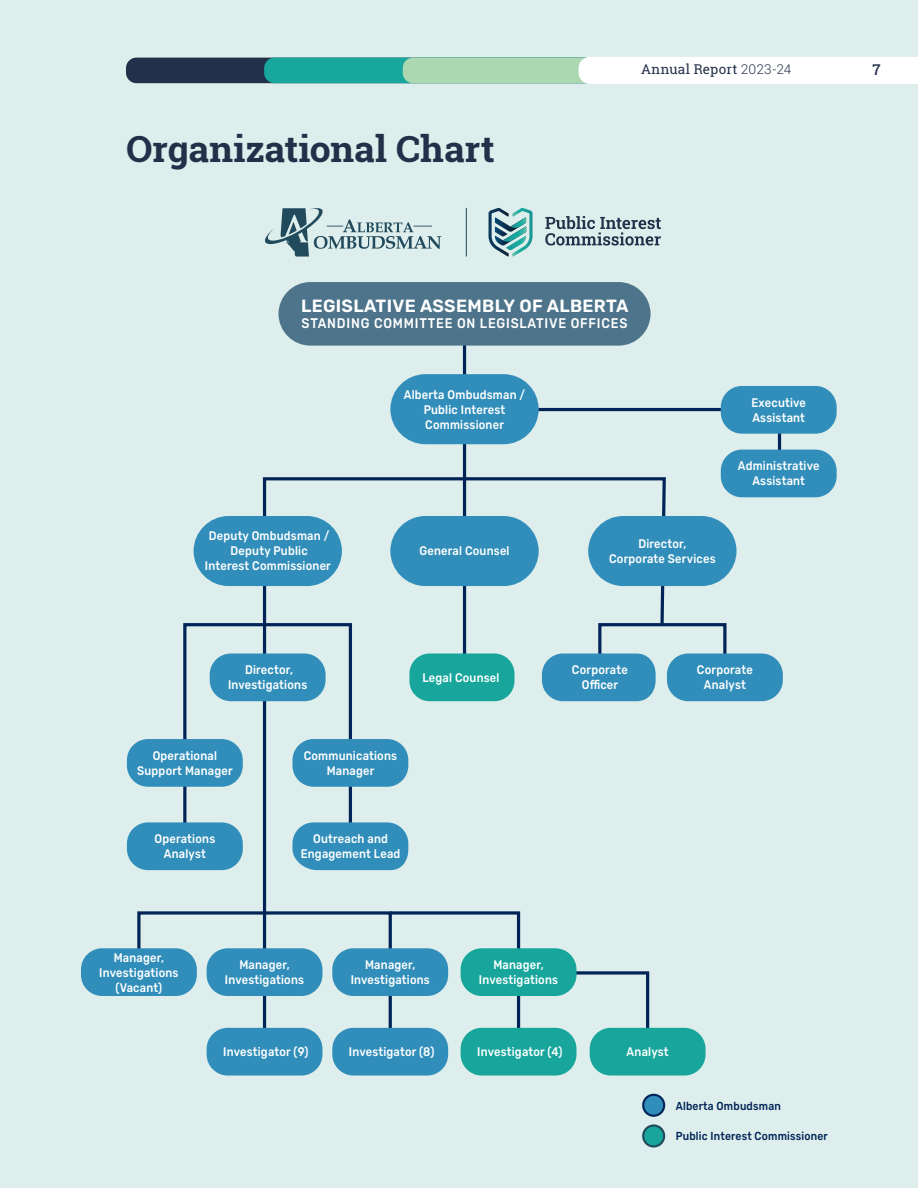
<style>
.page{position:relative;width:918px;height:1188px;background:#deeeec}
.page>*{position:absolute;margin:0;border:0;box-sizing:border-box;transform-origin:0 0}
.t1{font:700 36px "Roboto Slab";color:#233049;scale:1.04 1}
.t2{font:600 17.7px "Rubik";letter-spacing:.02em;color:#fff}
.t3{font:500 15px "Roboto Slab";color:#233049}
.t4{font:500 13.95px "Rubik";letter-spacing:.065em;color:#fff;scale:.9 1}
.t5{font:13.5px "Roboto Slab";letter-spacing:.025em;color:#233049}
.t6{font:500 12.45px/15px "Rubik";letter-spacing:.02em;color:#fff;text-align:center;scale:.89 1}
.t7{font:500 11.55px "Rubik";letter-spacing:.02em;color:#002457;scale:.89 1}
.s1{font-weight:300}
</style>
<div class="page">
<hr style="left:463px;top:329px;width:3px;height:348px;background:#002457">
<div style="left:461px;top:1028px;width:115px;height:48px;background:#18a69c;border-radius:21px"></div>
<div style="left:590px;top:1028px;width:116px;height:48px;background:#18a69c;border-radius:21px"></div>
<svg style="left:137px;top:911px;width:326px;height:153px"></svg>
<div style="left:598px;top:623px;width:128px;height:59px;border:3px solid #002457"></div>
<svg style="left:521px;top:406px;width:262px;height:60px"></svg>
<svg style="left:261px;top:476px;width:406px;height:578px"></svg>
<div style="left:278px;top:282px;width:373px;height:64px;background:#4d748b;border-radius:32px"></div>
<div style="left:390px;top:374px;width:149px;height:70px;background:#318eba;border-radius:35px"></div>
<div style="left:588px;top:516px;width:149px;height:70px;background:#318eba;border-radius:35px"></div>
<div style="left:194px;top:516px;width:148px;height:70px;background:#318eba;border-radius:35px"></div>
<div style="left:390px;top:516px;width:149px;height:70px;background:#318eba;border-radius:35px"></div>
<div style="left:207px;top:948px;width:115px;height:48px;background:#318eba;border-radius:21px"></div>
<div style="left:81px;top:948px;width:116px;height:48px;background:#318eba;border-radius:21px"></div>
<div style="left:332px;top:948px;width:116px;height:48px;background:#318eba;border-radius:21px"></div>
<div style="left:207px;top:1028px;width:115px;height:48px;background:#318eba;border-radius:21px"></div>
<div style="left:332px;top:1028px;width:116px;height:48px;background:#318eba;border-radius:21px"></div>
<svg style="left:542px;top:654px;width:114px;height:47px"></svg>
<div style="left:667px;top:654px;width:116px;height:47px;background:#318eba;border-radius:21px"></div>
<div style="left:721px;top:450px;width:116px;height:47px;background:#318eba;border-radius:21px"></div>
<div style="left:721px;top:386px;width:116px;height:48px;background:#318eba;border-radius:21px"></div>
<svg style="left:183px;top:621px;width:225px;height:249px"></svg>
<div style="left:127px;top:739px;width:116px;height:48px;background:#318eba;border-radius:21px"></div>
<div style="left:127px;top:822px;width:116px;height:48px;background:#318eba;border-radius:21px"></div>
<div style="left:643px;top:1126px;width:21px;height:20px;background:#18a69c;border-radius:50%"></div>
<div style="left:642px;top:1124px;width:23px;height:24px;border:2px solid #224a5d;border-radius:50%"></div>
<div style="left:643px;top:1095px;width:21px;height:21px;background:#318eba;border-radius:50%"></div>
<div style="left:642px;top:1094px;width:23px;height:23px;border:2px solid #002457;border-radius:50%"></div>
<svg style="left:545px;top:216px;width:116px;height:30px"></svg>
<svg style="left:489px;top:208px;width:44px;height:49px"></svg>
<hr style="left:466px;top:208px;width:1px;height:49px;background:#22495e">
<svg style="left:265px;top:208px;width:176px;height:49px"></svg>
<div style="left:126px;top:58px;width:595px;height:25px;background:#233049;border-radius:10px"></div>
<div style="left:264px;top:58px;width:595px;height:25px;background:#18a79d;border-radius:10px"></div>
<svg style="left:403px;top:57px;width:515px;height:27px"></svg>
<h1 class="t1" style="left:126px;top:125px;width:356px">Organizational Chart</h1>
<p class="t5" style="left:641px;top:60px;width:152px">Annual Report <span class="s1">2023-24</span></p>
<p class="t3" style="left:872px;top:59px;width:10px">7</p>
<h2 class="t2" style="left:301px;top:295px;width:329px">LEGISLATIVE ASSEMBLY OF ALBERTA</h2>
<p class="t4" style="left:302px;top:316px;width:364px">STANDING COMMITTEE ON LEGISLATIVE OFFICES</p>
<p class="t6" style="left:404px;top:387px;width:138px">Alberta Ombudsman /<br>Public Interest<br>Commissioner</p>
<p class="t6" style="left:751px;top:395px;width:63px;text-align:left">Executive<br>Assistant</p>
<p class="t6" style="left:738px;top:459px;width:93px">Administrative<br>Assistant</p>
<p class="t6" style="left:205px;top:529px;width:143px">Deputy Ombudsman /<br>Deputy Public<br>Interest Commissioner</p>
<p class="t6" style="left:420px;top:544px;width:103px">General Counsel</p>
<p class="t6" style="left:609px;top:536px;width:121px">Director,<br>Corporate Services</p>
<p class="t6" style="left:228px;top:663px;width:90px">Director,<br>Investigations</p>
<p class="t6" style="left:137px;top:748px;width:109px">Operational<br>Support Manager</p>
<p class="t6" style="left:154px;top:832px;width:70px">Operations<br>Analyst</p>
<p class="t6" style="left:304px;top:748px;width:106px">Communications<br>Manager</p>
<p class="t6" style="left:301px;top:832px;width:113px">Outreach and<br>Engagement Lead</p>
<p class="t6" style="left:422px;top:670px;width:88px">Legal Counsel</p>
<p class="t6" style="left:572px;top:663px;width:64px">Corporate<br>Officer</p>
<p class="t6" style="left:697px;top:663px;width:64px">Corporate<br>Analyst</p>
<p class="t6" style="left:99px;top:950px;width:90px">Manager,<br>Investigations (Vacant)</p>
<p class="t6" style="left:351px;top:958px;width:90px">Manager,<br>Investigations</p>
<p class="t6" style="left:225px;top:958px;width:90px">Manager,<br>Investigations</p>
<p class="t6" style="left:479px;top:958px;width:90px">Manager,<br>Investigations</p>
<p class="t6" style="left:223px;top:1045px;width:97px">Investigator (9)</p>
<p class="t6" style="left:349px;top:1045px;width:98px">Investigator (8)</p>
<p class="t6" style="left:477px;top:1045px;width:97px">Investigator (4)</p>
<p class="t6" style="left:627px;top:1045px;width:49px">Analyst</p>
<p class="t7" style="left:676px;top:1100px;width:120px">Alberta Ombudsman</p>
<p class="t7" style="left:676px;top:1130px;width:172px">Public Interest Commissioner</p>
</div>
